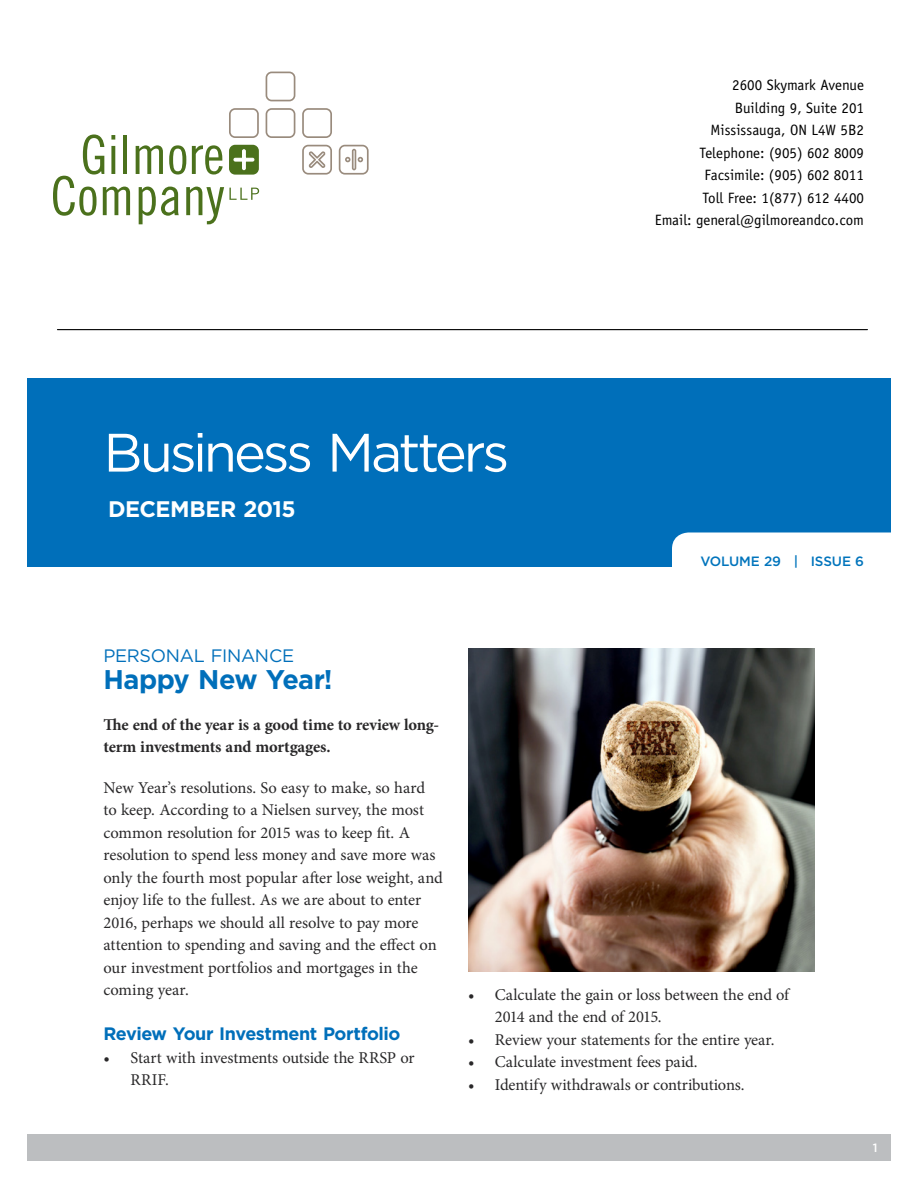
<style>
.page{position:relative;width:918px;height:1188px;background:#fff}
.page>*{position:absolute;margin:0;border:0;box-sizing:border-box;transform-origin:0 0}
.t1{font:54px "Gotham";letter-spacing:-.06em;color:#fff}
.t2{font:700 27px "Gotham";letter-spacing:-.02em;color:#006fba}
.t3{font:700 22.5px "Gotham";letter-spacing:-.025em;color:#fff}
.t4{font:700 18px "Gotham";letter-spacing:-.025em;color:#006fba}
.t5{font:18px "Gotham";letter-spacing:-.015em;color:#006fba}
.t6{font:16.5px/22.5px "Minion Pro";letter-spacing:-.01em;color:#292829}
.t7{font:700 16.5px/22.5px "Minion Pro";letter-spacing:-.015em;color:#292829}
.t8{font:15px/22.5px "Officina Sans";color:#000;text-align:right}
.t9{font:500 13.5px "Gotham";letter-spacing:-.015em;color:#0074bc}
.t10{font:500 12px "Gotham";color:#fff}
</style>
<div class="page">
<div style="left:27px;top:1134px;width:864px;height:27px;background:#bcbec0"></div>
<div style="left:27px;top:378px;width:864px;height:189px;background:#006fba"></div>
<div style="left:672px;top:532px;width:219px;height:35px;background:#fff"></div>
<img style="left:468px;top:648px;width:346px;height:324px">
<svg style="left:136px;top:145px;width:27px;height:29px"></svg>
<svg style="left:169px;top:145px;width:17px;height:30px"></svg>
<svg style="left:192px;top:145px;width:31px;height:30px"></svg>
<svg style="left:53px;top:134px;width:77px;height:82px"></svg>
<svg style="left:139px;top:187px;width:40px;height:37px"></svg>
<svg style="left:229px;top:108px;width:30px;height:30px"></svg>
<svg style="left:266px;top:72px;width:29px;height:29px"></svg>
<svg style="left:266px;top:108px;width:29px;height:30px"></svg>
<svg style="left:302px;top:108px;width:30px;height:30px"></svg>
<div style="left:229px;top:145px;width:30px;height:30px;background:#4b711c;border-radius:6px"></div>
<svg style="left:233px;top:149px;width:22px;height:22px"></svg>
<svg style="left:302px;top:145px;width:30px;height:30px"></svg>
<svg style="left:339px;top:145px;width:30px;height:30px"></svg>
<svg style="left:186px;top:187px;width:73px;height:37px"></svg>
<hr style="left:57px;top:329px;width:810px;height:1px;background:#000">
<p class="t8" style="left:655px;top:74px;width:211px">2600 Skymark Avenue<br>Building 9, Suite 201<br>Mississauga, ON L4W 5B2<br>Telephone: (905) 602 8009<br>Facsimile: (905) 602 8011<br>Toll Free: 1(877) 612 4400<br>Email: general@gilmoreandco.com</p>
<h1 class="t1" style="left:104px;top:418px;width:407px">Business Matters</h1>
<h3 class="t3" style="left:108px;top:494px;width:189px">DECEMBER 2015</h3>
<p class="t9" style="left:700px;top:552px;width:165px">VOLUME 29 | ISSUE 6</p>
<p class="t5" style="left:104px;top:645px;width:192px">PERSONAL FINANCE</p>
<h2 class="t2" style="left:104px;top:662px;width:231px">Happy New Year!</h2>
<p class="t7" style="left:104px;top:713px;width:337px">The end of the year is a good time to review long&shy;term investments and mortgages.</p>
<p class="t6" style="left:104px;top:776px;width:341px">New Year’s resolutions. So easy to make, so hard<br>to keep. According to a Nielsen survey, the most common resolution for 2015 was to keep fit. A resolution to spend less money and save more was only the fourth most popular after lose weight, and enjoy life to the fullest. As we are about to enter 2016, perhaps we should all resolve to pay more attention to spending and saving and the effect on our investment portfolios and mortgages in the coming year.</p>
<p class="t4" style="left:104px;top:1022px;width:299px">Review Your Investment Portfolio</p>
<p class="t6" style="left:130px;top:1046px;width:286px;text-indent:-27px">• Start with investments outside the RRSP or<br>RRIF.</p>
<p class="t6" style="left:495px;top:983px;width:296px;text-indent:-27px">• Calculate the gain or loss between the end of<br>2014 and the end of 2015.</p>
<p class="t6" style="left:468px;top:1028px;width:308px">• Review your statements for the entire year.</p>
<p class="t6" style="left:468px;top:1051px;width:231px">• Calculate investment fees paid.</p>
<p class="t6" style="left:468px;top:1073px;width:278px">• Identify withdrawals or contributions.</p>
<p class="t10" style="left:873px;top:1140px;width:6px">1</p>
</div>
